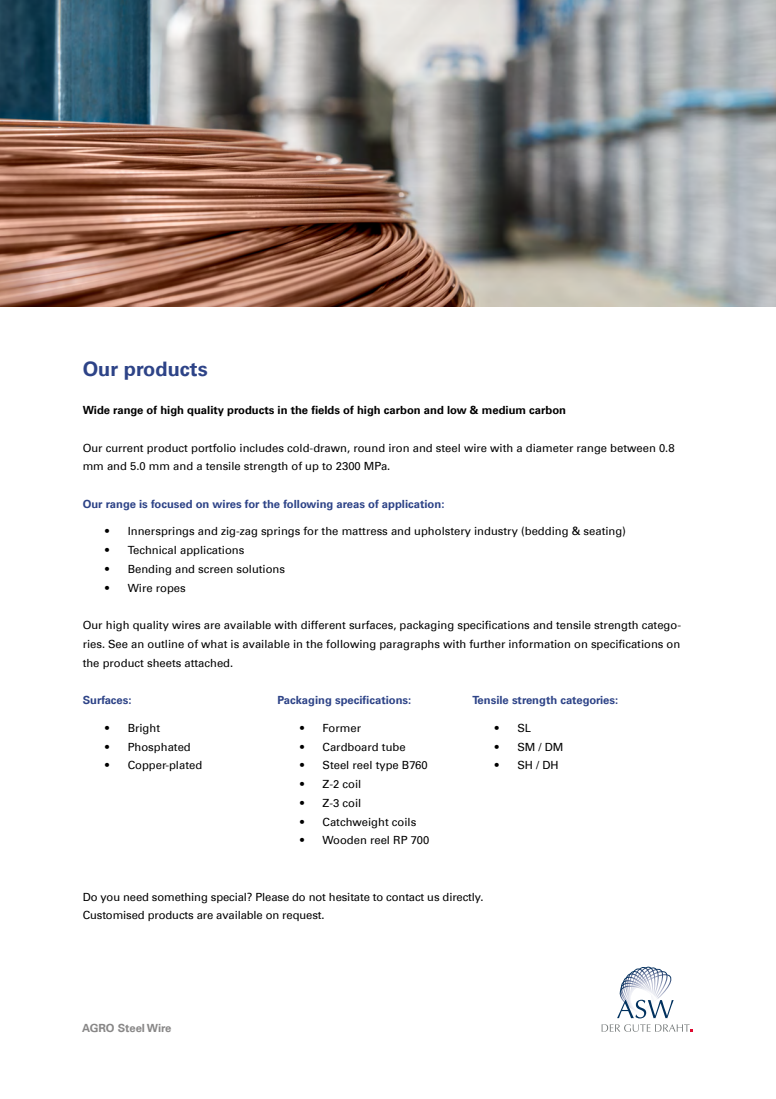
<style>
.page{position:relative;width:776px;height:1099px;background:#fff}
.page>*{position:absolute;margin:0;border:0;box-sizing:border-box;transform-origin:0 0}
.t1{font:700 20px "Univers Com 65";color:#2d4387}
.t2{font:11.25px/18.8px "Univers Com 55 Roman";color:#000}
.t3{font:700 11.25px "Univers Com 65";color:#2d4387}
.t4{font:700 11.25px "Univers Com 65";color:#000}
.t5{font:700 11.25px "Univers Com 65";color:#888787}
</style>
<div class="page">
<img style="left:0;top:0;width:776px;height:306px">
<svg style="left:602px;top:966px;width:91px;height:66px"></svg>
<h1 class="t1" style="left:83px;top:357px;width:127px">Our products</h1>
<p class="t4" style="left:83px;top:403px;width:485px">Wide range of high quality products in the fields of high carbon and low &amp; medium carbon</p>
<p class="t2" style="left:83px;top:438px;width:594px">Our current product portfolio includes cold-drawn, round iron and steel wire with a diameter range between 0.8 mm and 5.0 mm and a tensile strength of up to 2300 MPa.</p>
<p class="t3" style="left:83px;top:497px;width:363px">Our range is focused on wires for the following areas of application:</p>
<p class="t2" style="left:105px;top:522px;width:522px">• Innersprings and zig-zag springs for the mattress and upholstery industry (bedding &amp; seating)</p>
<p class="t2" style="left:105px;top:541px;width:141px">• Technical applications</p>
<p class="t2" style="left:105px;top:559px;width:181px">• Bending and screen solutions</p>
<p class="t2" style="left:105px;top:578px;width:82px">• Wire ropes</p>
<p class="t2" style="left:83px;top:616px;width:600px;text-align:justify">Our high quality wires are available with different surfaces, packaging specifications and tensile strength catego&shy;ries. See an outline of what is available in the following paragraphs with further information on specifications on the product sheets attached.</p>
<p class="t3" style="left:83px;top:693px;width:50px">Surfaces:</p>
<p class="t3" style="left:278px;top:693px;width:135px">Packaging specifications:</p>
<p class="t3" style="left:472px;top:693px;width:147px">Tensile strength categories:</p>
<p class="t2" style="left:105px;top:718px;width:56px">• Bright</p>
<p class="t2" style="left:300px;top:718px;width:63px">• Former</p>
<p class="t2" style="left:495px;top:718px;width:38px">• SL</p>
<p class="t2" style="left:105px;top:737px;width:87px">• Phosphated</p>
<p class="t2" style="left:300px;top:737px;width:107px">• Cardboard tube</p>
<p class="t2" style="left:495px;top:737px;width:70px">• SM / DM</p>
<p class="t2" style="left:105px;top:756px;width:99px">• Copper-plated</p>
<p class="t2" style="left:300px;top:756px;width:129px">• Steel reel type B760</p>
<p class="t2" style="left:495px;top:756px;width:65px">• SH / DH</p>
<p class="t2" style="left:300px;top:774px;width:63px">• Z-2 coil</p>
<p class="t2" style="left:300px;top:793px;width:63px">• Z-3 coil</p>
<p class="t2" style="left:300px;top:812px;width:118px">• Catchweight coils</p>
<p class="t2" style="left:300px;top:831px;width:131px">• Wooden reel RP 700</p>
<p class="t2" style="left:83px;top:887px;width:402px">Do you need something special? Please do not hesitate to contact us directly.<br>Customised products are available on request.</p>
<p class="t5" style="left:82px;top:1021px;width:91px">AGRO Steel Wire</p>
</div>
